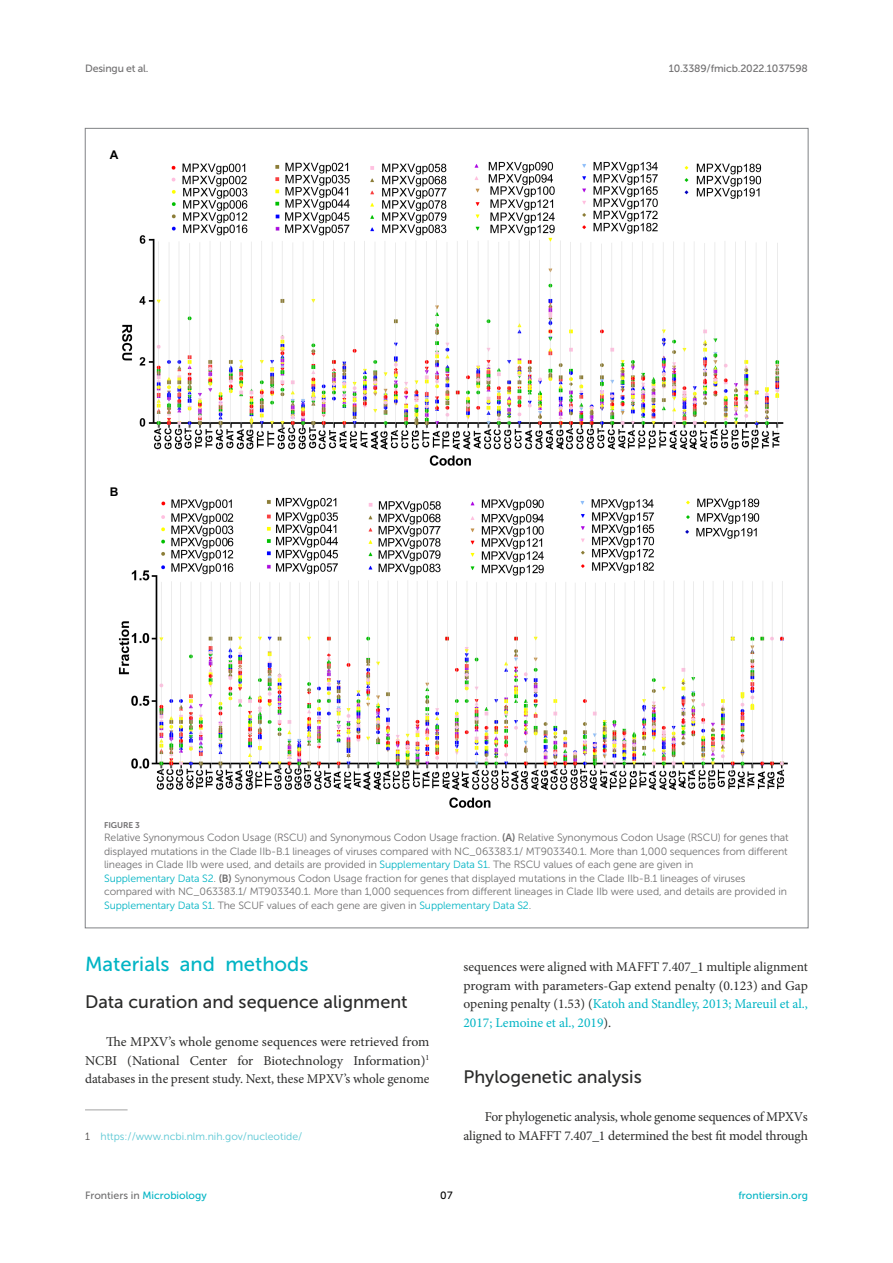
<style>
.page{position:relative;width:893px;height:1263px;background:#fff}
.page>*{position:absolute;margin:0;border:0;box-sizing:border-box;transform-origin:0 0}
.HEAD_1{font:20.25px "Museo Sans 500";color:#00b4c4}
.HEAD_2_after_HEAD_1{font:18px "Museo Sans 500";color:#2b2b2a}
.HEAD_2{font:18px "Museo Sans 500";color:#2b2b2a}
.TEXT_FLUSH{font:13.5px/18.8px "Minion Pro";letter-spacing:-.01em;color:#2b2b2a;text-align:justify}
.t1{font:700 12px "Arial";color:#000}
.FIG_LEG{font:10.5px/13.5px "Museo Sans 300";letter-spacing:-.01em;color:#706f70}
.FOOTNOTE{font:10.5px "Museo Sans 300";color:#56c6d3}
.t2{font:10.5px "Museo Sans 500";letter-spacing:-.015em;color:#706f70}
.t3{font:10.5px "Museo Sans 500";color:#00b4c4}
.t4{font:10.5px "Museo Sans 500";color:#000}
.FIG_HD{font:8.25px "Museo Sans 700";letter-spacing:-.01em;color:#706f70}
.s1{font-family:"Museo Sans 700"}
.s2{color:#00b4c4}
.s3{color:#4c4948}
.s4{color:#706f70}
</style>
<div class="page">
<hr style="left:85px;top:1109px;width:43px;height:1px;background:#a2a3a3">
<img style="left:118px;top:161px;width:670px;height:647px">
<p class="t2" style="left:85px;top:63px;width:65px">Desingu et al.</p>
<p class="t2" style="left:669px;top:63px;width:141px">10.3389/fmicb.2022.1037598</p>
<p class="t1" style="left:110px;top:146px;width:10px">A</p>
<p class="t1" style="left:110px;top:483px;width:10px">B</p>
<p class="FIG_HD" style="left:104px;top:820px;width:37px">FIGURE 3</p>
<p class="FIG_LEG" style="left:104px;top:831px;width:686px">Relative Synonymous Codon Usage (RSCU) and Synonymous Codon Usage fraction. <span class="s1">(A)</span> Relative Synonymous Codon Usage (RSCU) for genes that displayed mutations in the Clade IIb-B.1 lineages of viruses compared with NC_063383.1/ MT903340.1. More than 1,000 sequences from different lineages in Clade IIb were used, and details are provided in <span class="s2">Supplementary Data S1</span>. The RSCU values of each gene are given in<br><span class="s2">Supplementary Data S2</span>. <span class="s1">(B)</span> Synonymous Codon Usage fraction for genes that displayed mutations in the Clade IIb-B.1 lineages of viruses compared with NC_063383.1/ MT903340.1. More than 1,000 sequences from different lineages in Clade IIb were used, and details are provided in <span class="s2">Supplementary Data S1</span>. The SCUF values of each gene are given in <span class="s2">Supplementary Data S2</span>.</p>
<p class="HEAD_1" style="left:85px;top:953px;width:225px">Materials and methods</p>
<p class="HEAD_2_after_HEAD_1" style="left:85px;top:992px;width:324px">Data curation and sequence alignment</p>
<p class="TEXT_FLUSH" style="left:85px;top:1032px;width:346px;text-indent:21px">The MPXV’s whole genome sequences were retrieved from NCBI (National Center for Biotechnology Information)<sup>1 </sup>databases in the present study. Next, these MPXV’s whole genome</p>
<p class="FOOTNOTE" style="left:85px;top:1130px;width:219px"><span class="s3">1</span> https://www.ncbi.nlm.nih.gov/nucleotide/</p>
<p class="TEXT_FLUSH" style="left:463px;top:957px;width:346px">sequences were aligned with MAFFT 7.407_1 multiple alignment program with parameters-Gap extend penalty (0.123) and Gap opening penalty (1.53) (<span class="s2">Katoh and Standley, 2013; Mareuil et al., 2017; Lemoine et al., 2019</span>).</p>
<p class="HEAD_2" style="left:463px;top:1067px;width:180px">Phylogenetic analysis</p>
<p class="TEXT_FLUSH" style="left:463px;top:1107px;width:346px;text-align:right">For phylogenetic analysis, whole genome sequences of MPXVs aligned to MAFFT 7.407_1 determined the best fit model through</p>
<p class="t3" style="left:85px;top:1190px;width:123px"><span class="s4">Frontiers in</span> Microbiology</p>
<p class="t4" style="left:440px;top:1190px;width:14px">07</p>
<p class="t3" style="left:738px;top:1190px;width:71px">frontiersin.org</p>
</div>
